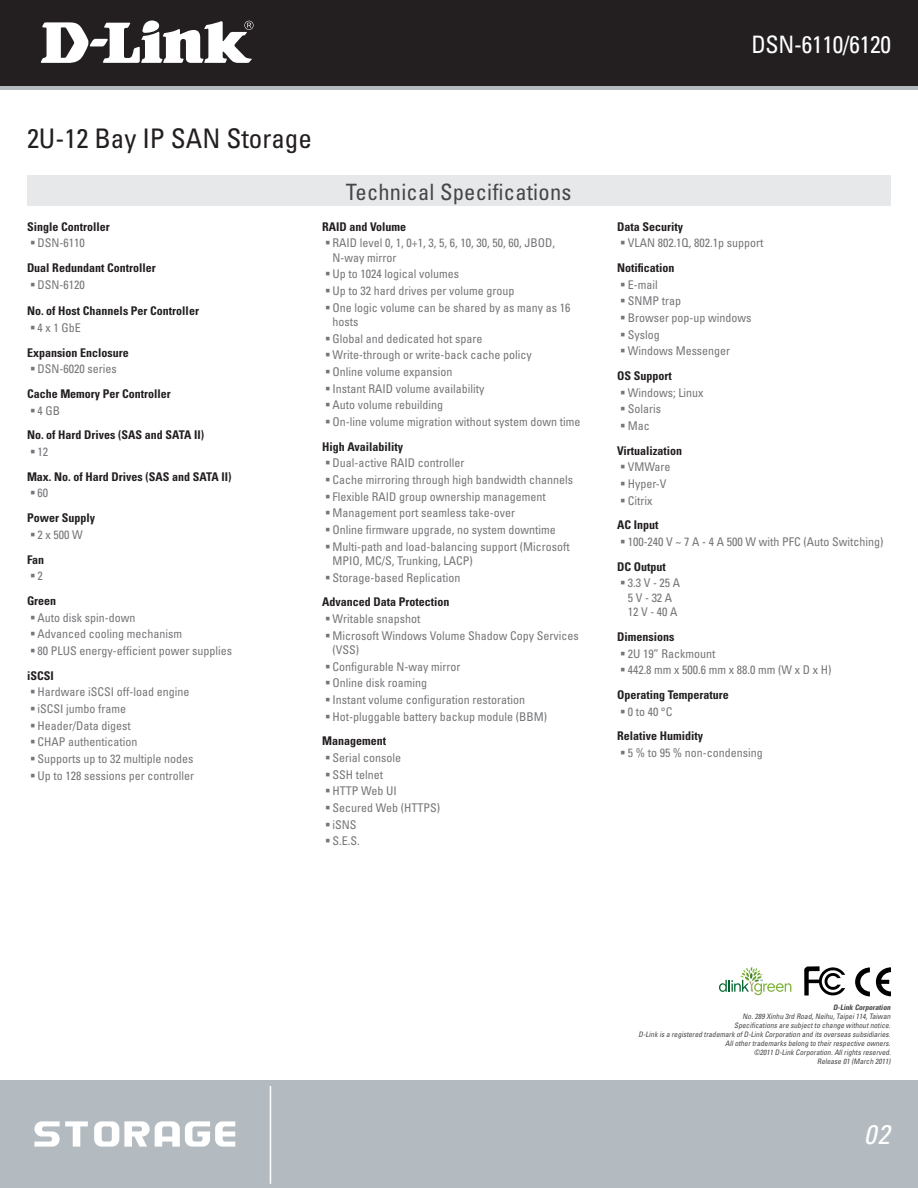
<style>
.page{position:relative;width:918px;height:1188px;background:#fff}
.page>*{position:absolute;margin:0;border:0;box-sizing:border-box;transform-origin:0 0}
.t1{font:condensed 27px "Univers";color:#231f20}
.t2{font:italic condensed 27px "Univers";color:#fff}
.t3{font:condensed 24px "Univers";letter-spacing:-.01em;color:#fff}
.t4{font:condensed 22.5px "Univers";letter-spacing:.01em;color:#454647}
.t5{font:condensed 12px/16.6px "Univers";color:#757679}
.t6{font:700 condensed 12px "Univers";color:#231f20}
.t7{font:italic condensed 7.5px/9px "Univers";color:#454647;text-align:right}
.t8{font:italic 700 condensed 7.5px "Univers";color:#454647}
</style>
<div class="page">
<div style="left:0;top:1080px;width:918px;height:108px;background:#b3bbc0"></div>
<hr style="left:270px;top:1086px;width:1px;height:98px;background:#fff">
<div style="left:0;top:0;width:918px;height:89px;background:linear-gradient(to right,#b3bbc0,#b3bbc0)"></div>
<div style="left:0;top:0;width:918px;height:85px;background:#231f20"></div>
<svg style="left:41px;top:20px;width:213px;height:43px"></svg>
<svg style="left:34px;top:1121px;width:201px;height:26px"></svg>
<svg style="left:804px;top:966px;width:41px;height:30px"></svg>
<svg style="left:855px;top:967px;width:15px;height:29px"></svg>
<svg style="left:876px;top:967px;width:15px;height:29px"></svg>
<svg style="left:719px;top:967px;width:72px;height:28px"></svg>
<div style="left:27px;top:176px;width:863px;height:30px;background:#e6e8e9"></div>
<h1 class="t1" style="left:27px;top:122px;width:286px">2U-12 Bay IP SAN Storage</h1>
<p class="t6" style="left:27px;top:219px;width:84px">Single Controller</p>
<p class="t5" style="left:38px;top:235px;width:49px">DSN-6110</p>
<p class="t6" style="left:27px;top:261px;width:130px">Dual Redundant Controller</p>
<p class="t5" style="left:38px;top:276px;width:49px">DSN-6120</p>
<p class="t6" style="left:27px;top:304px;width:173px">No. of Host Channels Per Controller</p>
<p class="t5" style="left:38px;top:319px;width:45px">4 x 1 GbE</p>
<p class="t6" style="left:27px;top:345px;width:103px">Expansion Enclosure</p>
<p class="t5" style="left:38px;top:361px;width:81px">DSN-6020 series</p>
<p class="t6" style="left:27px;top:386px;width:145px">Cache Memory Per Controller</p>
<p class="t5" style="left:38px;top:402px;width:24px">4 GB</p>
<p class="t6" style="left:27px;top:428px;width:179px">No. of Hard Drives (SAS and SATA II)</p>
<p class="t5" style="left:38px;top:443px;width:12px">12</p>
<p class="t6" style="left:27px;top:469px;width:206px">Max. No. of Hard Drives (SAS and SATA II)</p>
<p class="t5" style="left:38px;top:485px;width:12px">60</p>
<p class="t6" style="left:27px;top:511px;width:70px">Power Supply</p>
<p class="t5" style="left:38px;top:526px;width:47px">2 x 500 W</p>
<p class="t6" style="left:27px;top:552px;width:19px">Fan</p>
<p class="t5" style="left:38px;top:568px;width:7px">2</p>
<p class="t6" style="left:27px;top:593px;width:31px">Green</p>
<p class="t5" style="left:38px;top:609px;width:196px">Auto disk spin-down<br>Advanced cooling mechanism<br>80 PLUS energy-efficient power supplies</p>
<p class="t6" style="left:27px;top:668px;width:28px">iSCSI</p>
<p class="t5" style="left:38px;top:684px;width:158px">Hardware iSCSI off-load engine iSCSI jumbo frame<br>Header/Data digest<br>CHAP authentication<br>Supports up to 32 multiple nodes<br>Up to 128 sessions per controller</p>
<h3 class="t4" style="left:346px;top:177px;width:227px">Technical Specifications</h3>
<p class="t6" style="left:322px;top:219px;width:86px">RAID and Volume</p>
<p class="t5" style="left:333px;top:236px;width:224px;line-height:14.4px">RAID level 0, 1, 0+1, 3, 5, 6, 10, 30, 50, 60, JBOD,<br>N-way mirror</p>
<p class="t5" style="left:333px;top:266px;width:239px">Up to 1024 logical volumes<br>Up to 32 hard drives per volume group<br>One logic volume can be shared by as many as 16</p>
<p class="t5" style="left:333px;top:313px;width:249px">hosts<br>Global and dedicated hot spare<br>Write-through or write-back cache policy<br>Online volume expansion<br>Instant RAID volume availability<br>Auto volume rebuilding<br>On-line volume migration without system down time</p>
<p class="t6" style="left:322px;top:439px;width:83px">High Availability</p>
<p class="t5" style="left:333px;top:455px;width:242px">Dual-active RAID controller<br>Cache mirroring through high bandwidth channels Flexible RAID group ownership management Management port seamless take-over<br>Online firmware upgrade, no system downtime Multi-path and load-balancing support (Microsoft</p>
<p class="t5" style="left:333px;top:552px;width:142px">MPIO, MC/S, Trunking, LACP)<br>Storage-based Replication</p>
<p class="t6" style="left:322px;top:595px;width:129px">Advanced Data Protection</p>
<p class="t5" style="left:333px;top:610px;width:248px">Writable snapshot<br>Microsoft Windows Volume Shadow Copy Services</p>
<p class="t5" style="left:333px;top:641px;width:216px">(VSS)<br>Configurable N-way mirror<br>Online disk roaming<br>Instant volume configuration restoration<br>Hot-pluggable battery backup module (BBM)</p>
<p class="t6" style="left:322px;top:734px;width:65px">Management</p>
<p class="t5" style="left:333px;top:749px;width:109px">Serial console<br>SSH telnet<br>HTTP Web UI<br>Secured Web (HTTPS) iSNS<br>S.E.S.</p>
<h2 class="t3" style="left:751px;top:29px;width:141px">DSN-6110/6120</h2>
<p class="t6" style="left:617px;top:219px;width:67px">Data Security</p>
<p class="t5" style="left:628px;top:234px;width:137px">VLAN 802.1Q, 802.1p support</p>
<p class="t6" style="left:617px;top:260px;width:59px">Notification</p>
<p class="t5" style="left:628px;top:276px;width:125px">E-mail<br>SNMP trap<br>Browser pop-up windows<br>Syslog<br>Windows Messenger</p>
<p class="t6" style="left:617px;top:368px;width:56px">OS Support</p>
<p class="t5" style="left:628px;top:384px;width:77px">Windows; Linux<br>Solaris<br>Mac</p>
<p class="t6" style="left:617px;top:443px;width:67px">Virtualization</p>
<p class="t5" style="left:628px;top:459px;width:44px">VMWare<br>Hyper-V<br>Citrix</p>
<p class="t6" style="left:617px;top:518px;width:43px">AC Input</p>
<p class="t5" style="left:628px;top:533px;width:257px">100-240 V ~ 7 A - 4 A 500 W with PFC (Auto Switching)</p>
<p class="t6" style="left:617px;top:559px;width:50px">DC Output</p>
<p class="t5" style="left:628px;top:576px;width:54px;line-height:14.4px">3.3 V - 25 A<br>5 V - 32 A<br>12 V - 40 A</p>
<p class="t6" style="left:617px;top:629px;width:59px">Dimensions</p>
<p class="t5" style="left:628px;top:645px;width:205px">2U 19” Rackmount<br>442.8 mm x 500.6 mm x 88.0 mm (W x D x H)</p>
<p class="t6" style="left:617px;top:687px;width:113px">Operating Temperature</p>
<p class="t5" style="left:628px;top:703px;width:46px">0 to 40 °C</p>
<p class="t6" style="left:617px;top:729px;width:88px">Relative Humidity</p>
<p class="t5" style="left:628px;top:744px;width:137px">5 % to 95 % non-condensing</p>
<p class="t8" style="left:833px;top:1002px;width:61px">D-Link Corporation</p>
<p class="t7" style="left:639px;top:1011px;width:256px">No.289 Xinhu 3rd Road,Neihu,Taipei114,Taiwan<br>Specifications are subjectto change withoutnotice.<br>D-Link is a registered trademark ofD-Link Corporation and its overseas subsidiaries.<br>Allothertrademarks belong to theirrespective owners.<br>©2011 D-Link Corporation.Allrights reserved.<br>Release 01 (March 2011)</p>
<h1 class="t2" style="left:864px;top:1118px;width:27px">02</h1>
</div>
